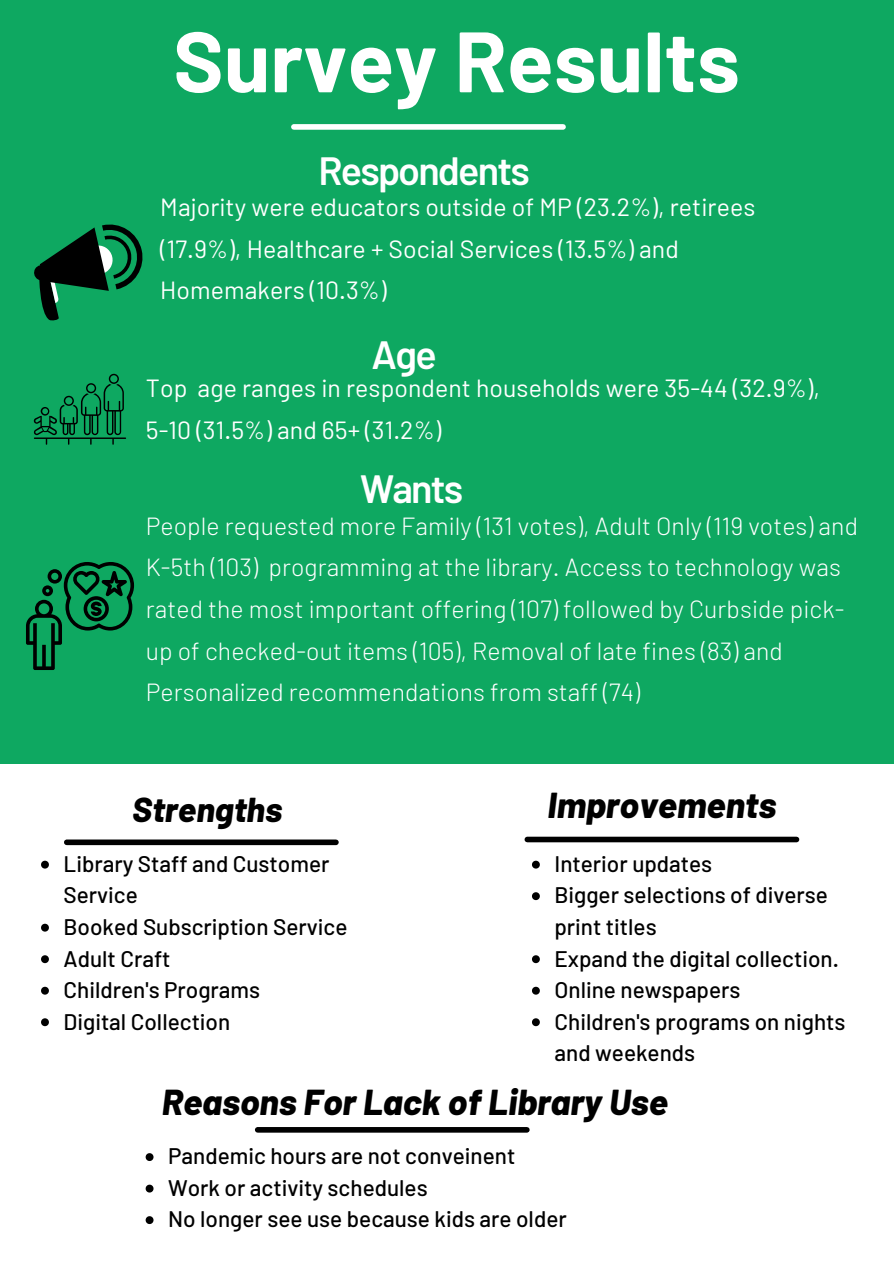
<style>
.page{position:relative;width:894px;height:1264px;background:#fff}
.page>*{position:absolute;margin:0;border:0;box-sizing:border-box;transform-origin:0 0}
.t1{font:700 85.35px "Barlow";color:#fff}
.t2{font:600 39.3px "Barlow";letter-spacing:-.045em;color:#fff}
.t3{font:italic 800 36px "Barlow";color:#000}
.t4{font:italic 800 34.5px "Barlow";color:#000}
.t5{font:300 24.75px/41.7px "Barlow";letter-spacing:.005em;color:#fff}
.t6{font:24.75px/41.7px "Barlow";letter-spacing:.005em;color:#fff}
.t7{font:500 22.5px/31.5px "Barlow";color:#000}
</style>
<div class="page">
<div style="left:0;top:0;width:893px;height:763px;background:#0ea861"></div>
<div style="left:294px;top:124px;width:269px;height:6px;background:#fff"></div>
<div style="left:67px;top:839px;width:269px;height:6px;background:#000"></div>
<div style="left:527px;top:836px;width:269px;height:6px;background:#000"></div>
<div style="left:257px;top:1126px;width:269px;height:6px;background:#000"></div>
<svg style="left:34px;top:224px;width:109px;height:97px"></svg>
<svg style="left:33px;top:374px;width:93px;height:71px"></svg>
<svg style="left:26px;top:562px;width:108px;height:108px"></svg>
<svg style="left:41px;top:860px;width:8px;height:8px"></svg>
<svg style="left:41px;top:923px;width:8px;height:8px"></svg>
<svg style="left:41px;top:955px;width:8px;height:8px"></svg>
<svg style="left:41px;top:986px;width:8px;height:8px"></svg>
<svg style="left:41px;top:1018px;width:8px;height:8px"></svg>
<svg style="left:532px;top:860px;width:7px;height:8px"></svg>
<svg style="left:532px;top:892px;width:7px;height:8px"></svg>
<svg style="left:532px;top:955px;width:7px;height:8px"></svg>
<svg style="left:532px;top:986px;width:7px;height:8px"></svg>
<svg style="left:532px;top:1018px;width:7px;height:8px"></svg>
<svg style="left:146px;top:1153px;width:7px;height:7px"></svg>
<svg style="left:146px;top:1184px;width:7px;height:8px"></svg>
<svg style="left:146px;top:1216px;width:7px;height:7px"></svg>
<p class="t1" style="left:173px;top:7px;width:568px">Survey Results</p>
<p class="t2" style="left:318px;top:145px;width:213px">Respondents</p>
<p class="t6" style="left:160px;top:185px;width:596px">Majority were educators outside of MP (23.2%), retirees (17.9%), Healthcare + Social Services (13.5%) and<br>Homemakers (10.3%)</p>
<p class="t2" style="left:371px;top:329px;width:67px">Age</p>
<p class="t6" style="left:146px;top:366px;width:675px">Top age ranges in respondent households were 35-44 (32.9%),<br>5-10 (31.5%) and 65+ (31.2%)</p>
<h2 class="t2" style="left:360px;top:464px;width:105px">Wants</h2>
<h1 class="t5" style="left:146px;top:504px;width:713px">People requested more Family (131 votes), Adult Only (119 votes) and K-5th (103) programming at the library. Access to technology was rated the most important offering (107) followed by Curbside pick&shy;up of checked-out items (105), Removal of late fines (83) and Personalized recommendations from staff (74)</h1>
<p class="t3" style="left:547px;top:781px;width:230px">Improvements</p>
<p class="t4" style="left:132px;top:787px;width:151px">Strengths</p>
<p class="t7" style="left:64px;top:847px;width:267px">Library Staff and Customer<br>Service</p>
<h2 class="t7" style="left:64px;top:910px;width:285px">Booked Subscription Service</h2>
<p class="t7" style="left:64px;top:941px;width:108px">Adult Craft</p>
<h2 class="t7" style="left:64px;top:973px;width:198px">Children's Programs</h2>
<p class="t7" style="left:64px;top:1004px;width:168px">Digital Collection</p>
<h2 class="t7" style="left:554px;top:847px;width:159px">Interior updates</h2>
<p class="t7" style="left:554px;top:878px;width:275px">Bigger selections of diverse print titles</p>
<h3 class="t7" style="left:554px;top:941px;width:286px">Expand the digital collection.</h3>
<h2 class="t7" style="left:554px;top:973px;width:187px">Online newspapers</h2>
<p class="t7" style="left:554px;top:1004px;width:292px">Children's programs on nights and weekends</p>
<p class="t3" style="left:162px;top:1078px;width:507px">Reasons For Lack of Library Use</p>
<p class="t7" style="left:168px;top:1139px;width:348px">Pandemic hours are not conveinent</p>
<p class="t7" style="left:168px;top:1171px;width:261px">Work or activity schedules</p>
<p class="t7" style="left:168px;top:1202px;width:400px">No longer see use because kids are older</p>
</div>
